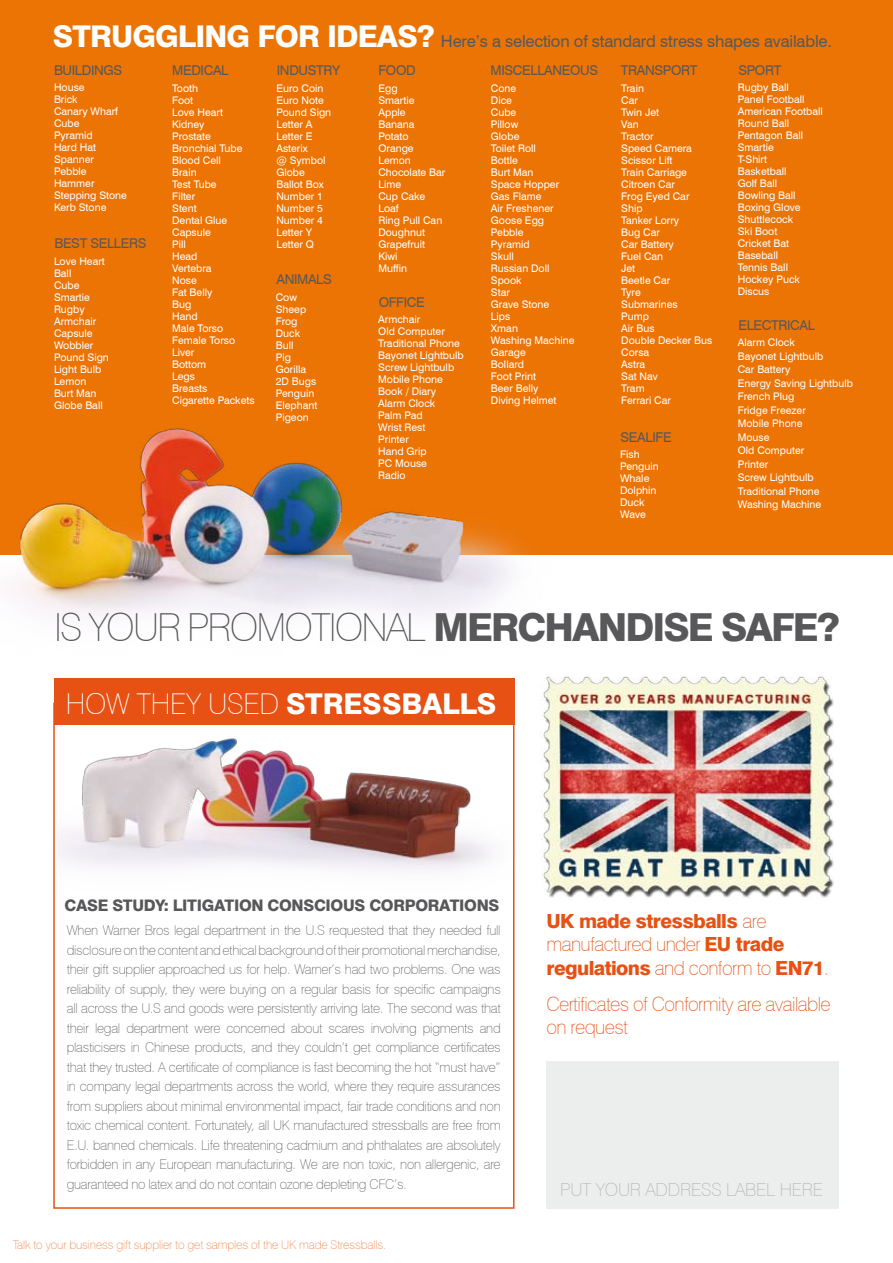
<style>
.page{position:relative;width:893px;height:1263px;background:#fff}
.page>*{position:absolute;margin:0;border:0;box-sizing:border-box;transform-origin:0 0}
.t1{font:100 38.7px "Swiss 721 BT";letter-spacing:-.05em;color:#58585a}
.t2{font:100 28.65px "Swiss 721 BT";letter-spacing:-.01em;color:#fff}
.t3{font:800 19.5px/23.4px "Swiss 721 BT";color:#e75113}
.t4{font:100 19.5px/23.4px "Swiss 721 BT";letter-spacing:-.03em;color:#e75113}
.t5{font:100 18px "Swiss 721 BT";letter-spacing:-.01em;color:#b1b3b4}
.t6{font:16.5px "Swiss 721 BT";letter-spacing:-.01em;color:#58585a}
.t7{font:800 15.9px "Swiss 721 BT";letter-spacing:-.02em;color:#58585a}
.t8{font:100 13.5px/19.5px "Swiss 721 BT";letter-spacing:-.02em;color:#58585a;text-align:justify}
.t9{font:13.5px "Swiss 721 BT";letter-spacing:-.025em;color:#58585a}
.t10{font:100 12px "Swiss 721 BT";letter-spacing:-.01em;color:#ed783b}
.t11{font:10.5px/12px "Swiss 721 BT";color:#fff}
.s1{font-weight:800;font-size:30px;color:#fff}
.s2{font-weight:800}
.s3{font-weight:100}
</style>
<div class="page">
<div style="left:0;top:0;width:893px;height:555px;background:#ec7405"></div>
<img style="left:15px;top:428px;width:508px;height:288px">
<div style="left:546px;top:1062px;width:293px;height:147px;background:#eceded"></div>
<img style="left:541px;top:676px;width:293px;height:222px">
<div style="left:54px;top:679px;width:460px;height:46px;background:#e75113"></div>
<img style="left:57px;top:729px;width:458px;height:171px">
<h3 class="t6" style="left:53px;top:31px;width:780px"><span class="s1">STRUGGLING FOR IDEAS?</span> Here’s a selection of standard stress shapes available.</h3>
<p class="t9" style="left:54px;top:62px;width:70px">BUILDINGS</p>
<p class="t11" style="left:54px;top:82px;width:74px">House<br>Brick<br>Canary Wharf<br>Cube<br>Pyramid<br>Hard Hat<br>Spanner<br>Pebble<br>Hammer<br>Stepping Stone<br>Kerb Stone</p>
<p class="t9" style="left:738px;top:62px;width:44px">SPORT</p>
<p class="t9" style="left:172px;top:62px;width:58px">MEDICAL</p>
<p class="t9" style="left:277px;top:62px;width:65px">INDUSTRY</p>
<p class="t9" style="left:378px;top:62px;width:39px">FOOD</p>
<p class="t11" style="left:378px;top:82px;width:68px">Egg<br>Smartie<br>Apple<br>Banana<br>Potato<br>Orange<br>Lemon<br>Chocolate Bar<br>Lime<br>Cup Cake<br>Loaf<br>Ring Pull Can<br>Doughnut<br>Grapefruit<br>Kiwi<br>Muffin</p>
<p class="t9" style="left:490px;top:62px;width:10px">miscellaneous</p>
<p class="t9" style="left:621px;top:62px;width:78px">TRANSPORT</p>
<p class="t11" style="left:738px;top:82px;width:87px">Rugby Ball<br>Panel Football<br>American Football<br>Round Ball<br>Pentagon Ball<br>Smartie<br>T-Shirt<br>Basketball<br>Golf Ball<br>Bowling Ball<br>Boxing Glove<br>Shuttlecock<br>Ski Boot<br>Cricket Bat<br>Baseball<br>Tennis Ball<br>Hockey Puck<br>Discus</p>
<p class="t11" style="left:276px;top:82px;width:56px">Euro Coin<br>Euro Note<br>Pound Sign<br>Letter A<br>Letter E<br>Asterix<br>@ Symbol<br>Globe<br>Ballot Box<br>Number 1<br>Number 5<br>Number 4<br>Letter Y<br>Letter Q</p>
<p class="t11" style="left:491px;top:82px;width:85px">Cone<br>Dice<br>Cube<br>Pillow<br>Globe<br>Toilet Roll<br>Bottle<br>Burt Man<br>Space Hopper<br>Gas Flame<br>Air Freshener<br>Goose Egg<br>Pebble<br>Pyramid<br>Skull<br>Russian Doll<br>Spook<br>Star<br>Grave Stone<br>Lips<br>Xman<br>Washing Machine<br>Garage<br>Bollard<br>Foot Print<br>Beer Belly<br>Diving Helmet</p>
<p class="t11" style="left:621px;top:82px;width:93px">Train<br>Car<br>Twin Jet<br>Van<br>Tractor<br>Speed Camera<br>Scissor Lift<br>Train Carriage<br>Citroen Car<br>Frog Eyed Car<br>Ship<br>Tanker Lorry<br>Bug Car<br>Car Battery<br>Fuel Can<br>Jet<br>Beetle Car<br>Tyre<br>Submarines<br>Pump<br>Air Bus<br>Double Decker Bus<br>Corsa<br>Astra<br>Sat Nav<br>Tram<br>Ferrari Car</p>
<p class="t11" style="left:172px;top:82px;width:84px">Tooth<br>Foot<br>Love Heart<br>Kidney<br>Prostate<br>Bronchial Tube<br>Blood Cell<br>Brain<br>Test Tube<br>Filter<br>Stent<br>Dental Glue<br>Capsule<br>Pill<br>Head<br>Vertebra<br>Nose<br>Fat Belly<br>Bug<br>Hand<br>Male Torso<br>Female Torso<br>Liver<br>Bottom<br>Legs<br>Breasts<br>Cigarette Packets</p>
<p class="t9" style="left:54px;top:235px;width:9px">best</p>
<p class="t9" style="left:90px;top:235px;width:9px">sellers</p>
<p class="t11" style="left:54px;top:255px;width:56px">Love Heart<br>Ball<br>Cube<br>Smartie<br>Rugby<br>Armchair<br>Capsule<br>Wobbler<br>Pound Sign<br>Light Bulb<br>Lemon<br>Burt Man<br>Globe Ball</p>
<p class="t9" style="left:276px;top:271px;width:57px">ANIMALS</p>
<p class="t11" style="left:276px;top:291px;width:43px">Cow<br>Sheep<br>Frog<br>Duck<br>Bull<br>Pig<br>Gorilla<br>2D Bugs<br>Penguin<br>Elephant<br>Pigeon</p>
<p class="t9" style="left:379px;top:294px;width:48px">OFFICE</p>
<p class="t11" style="left:378px;top:314px;width:87px">Armchair<br>Old Computer<br>Traditional Phone<br>Bayonet Lightbulb<br>Screw Lightbulb<br>Mobile Phone<br>Book / Diary<br>Alarm Clock<br>Palm Pad<br>Wrist Rest<br>Printer<br>Hand Grip<br>PC Mouse<br>Radio</p>
<p class="t9" style="left:738px;top:317px;width:17px">Electrical</p>
<p class="t11" style="left:738px;top:336px;width:117px;line-height:13.5px">Alarm Clock<br>Bayonet Lightbulb<br>Car Battery<br>Energy Saving Lightbulb<br>French Plug<br>Fridge Freezer<br>Mobile Phone<br>Mouse<br>Old Computer<br>Printer<br>Screw Lightbulb<br>Traditional Phone<br>Washing Machine</p>
<p class="t9" style="left:621px;top:428px;width:53px">SEALIFE</p>
<p class="t11" style="left:620px;top:448px;width:40px">Fish<br>Penguin<br>Whale<br>Dolphin<br>Duck<br>Wave</p>
<h1 class="t1" style="left:54px;top:604px;width:787px">is your promotional <span class="s2">MERCHANDISE SAFE?</span></h1>
<h2 class="t2" style="left:66px;top:686px;width:432px">how they us ed <span class="s2">STRESSBALLS</span></h2>
<h3 class="t7" style="left:65px;top:896px;width:436px">CASE STUDY: LITIGATION CONSCIOUS CORPORATIONS</h3>
<p class="t8" style="left:67px;top:920px;width:436px">When Warner Bros legal department in the U.S requested that they needed full disclosure on the content and ethical background of their promotional merchandise, their gift supplier approached us for help. Warner’s had two problems. One was reliability of supply, they were buying on a regular basis for specific campaigns all across the U.S and goods were persistently arriving late. The second was that their legal department were concerned about scares involving pigments and plasticisers in Chinese products, and they couldn’t get compliance certificates that they trusted. A certificate of compliance is fast becoming the hot “must have” in company legal departments across the world, where they require assurances from suppliers about minimal environmental impact, fair trade conditions and non toxic chemical content. Fortunately, all UK manufactured stressballs are free from E.U. banned chemicals. Life threatening cadmium and phthalates are absolutely forbidden in any European manufacturing. We are non toxic, non allergenic, are guaranteed no latex and do not contain ozone depleting CFC’s.</p>
<h3 class="t3" style="left:546px;top:909px;width:284px">UK MADE STRESSBALLS <span class="s3">are manufactured under</span> EU TRADE<br>REGULATIONS <span class="s3">and conform to</span> EN71<span class="s3">.</span></h3>
<h3 class="t4" style="left:546px;top:992px;width:286px">Certificates of Conformity are available on request</h3>
<h3 class="t5" style="left:560px;top:1178px;width:264px">put your address label here</h3>
<p class="t10" style="left:13px;top:1237px;width:375px">Talk to your business gift supplier to get samples of the UK made Stressballs.</p>
</div>
